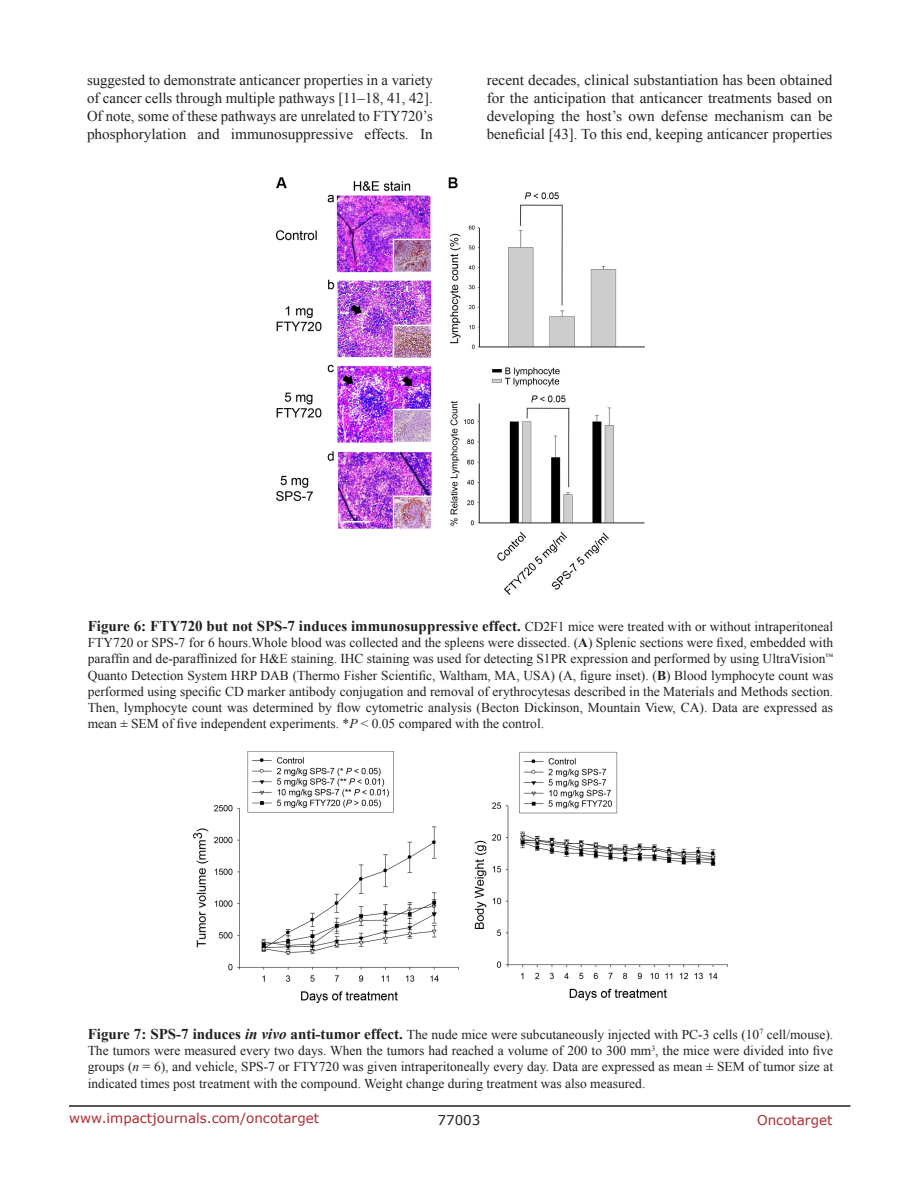
<style>
.page{position:relative;width:918px;height:1188px;background:#fff}
.page>*{position:absolute;margin:0;border:0;box-sizing:border-box;transform-origin:0 0}
.BodyText{font:15px/18px "Times New Roman";color:#231f20;text-align:justify}
.FigureText{font:700 15px "Times New Roman";color:#231f20}
.FigureText-2{font:13.5px/16.2px "Times New Roman";color:#231f20;text-align:justify}
.t1{font:13.5px "Verdana";color:#ac2b31}
.t2{font:13.5px "Verdana";color:#231f20}
.s1{font-weight:400;font-size:13.5px}
.s2{font-weight:700}
.s3{font-style:italic}
.s4{font-weight:700;font-size:15px}
.s5{font-weight:700;font-style:italic;font-size:15px}
</style>
<div class="page">
<hr style="left:69px;top:1105px;width:781px;height:2px;background:#231f20">
<img style="left:277px;top:178px;width:367px;height:416px">
<img style="left:193px;top:752px;width:535px;height:250px">
<p class="BodyText" style="left:87px;top:71px;width:347px">suggested to demonstrate anticancer properties in a variety of cancer cells through multiple pathways [11–18, 41, 42].<br>Of note, some of these pathways are unrelated to FTY720’s phosphorylation and immunosuppressive effects. In</p>
<p class="BodyText" style="left:487px;top:71px;width:347px">recent decades, clinical substantiation has been obtained for the anticipation that anticancer treatments based on developing the host’s own defense mechanism can be beneficial [43]. To this end, keeping anticancer properties</p>
<p class="FigureText" style="left:88px;top:616px;width:747px">Figure 6: FTY720 but not SPS-7 induces immunosuppressive effect. <span class="s1">CD2F1 mice were treated with or without intraperitoneal</span></p>
<p class="FigureText-2" style="left:88px;top:634px;width:747px">FTY720 or SPS-7 for 6 hours.Whole blood was collected and the spleens were dissected. (<span class="s2">A</span>) Splenic sections were fixed, embedded with paraffin and de-paraffinized for H&amp;E staining. IHC staining was used for detecting S1PR expression and performed by using UltraVision<sup>™ </sup>Quanto Detection System HRP DAB (Thermo Fisher Scientific, Waltham, MA, USA) (A, figure inset). (<span class="s2">B</span>) Blood lymphocyte count was performed using specific CD marker antibody conjugation and removal of erythrocytesas described in the Materials and Methods section.<br>Then, lymphocyte count was determined by flow cytometric analysis (Becton Dickinson, Mountain View, CA). Data are expressed as mean ± SEM of five independent experiments. *<span class="s3">P</span> &lt; 0.05 compared with the control.</p>
<p class="FigureText-2" style="left:88px;top:1026px;width:747px"><span class="s4">Figure 7: SPS-7 induces</span> <span class="s5">in vivo</span> <span class="s4">anti-tumor effect.</span> The nude mice were subcutaneously injected with PC-3 cells (10<sup>7</sup> cell/mouse).<br>The tumors were measured every two days. When the tumors had reached a volume of 200 to 300 mm<sup>3</sup>, the mice were divided into five groups (<span class="s3">n</span> = 6), and vehicle, SPS-7 or FTY720 was given intraperitoneally every day. Data are expressed as mean ± SEM of tumor size at indicated times post treatment with the compound. Weight change during treatment was also measured.</p>
<p class="t1" style="left:69px;top:1109px;width:252px">www.impactjournals.com/oncotarget</p>
<p class="t2" style="left:438px;top:1111px;width:44px">77003</p>
<p class="t1" style="left:757px;top:1111px;width:77px">Oncotarget</p>
</div>
